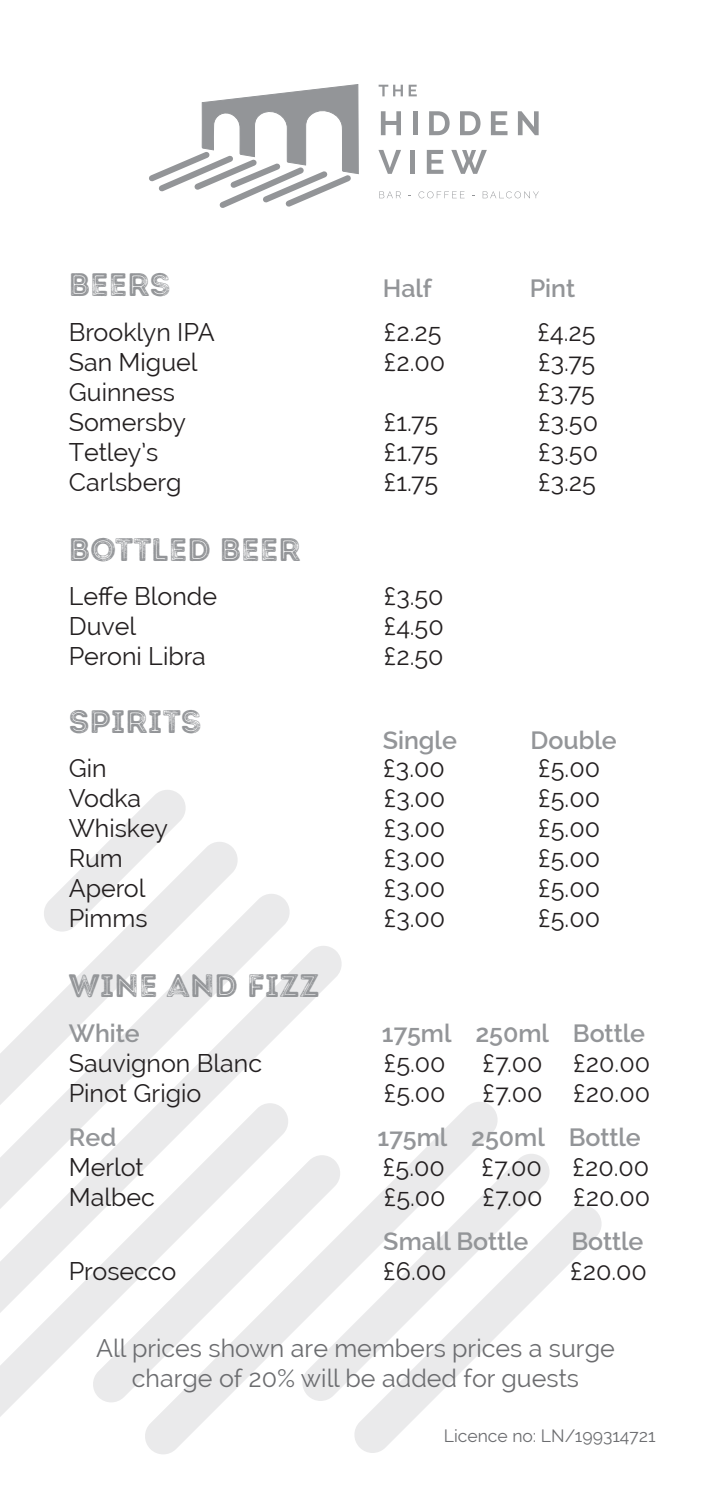
<style>
.page{position:relative;width:709px;height:1489px;background:#fff}
.page>*{position:absolute;margin:0;border:0;box-sizing:border-box;transform-origin:0 0}
.t1{font:32.5px "Intro Rust G Base 2 Line";color:#939598}
.t2{font:25px "Raleway";color:#231f20}
.t3{font:600 25px "Raleway";color:#939598}
.t4{font:25px/30px "Raleway";color:#6c6d70;text-align:center}
.t5{font:17.5px "Raleway";color:#6c6d70}
</style>
<div class="page">
<svg style="left:109px;top:790px;width:77px;height:51px"></svg>
<svg style="left:57px;top:841px;width:181px;height:52px;fill:#eaeaeb"></svg>
<svg style="left:44px;top:893px;width:246px;height:52px;fill:#f0f0f1"></svg>
<svg style="left:0;top:945px;width:342px;height:158px"></svg>
<svg style="left:0;top:1103px;width:143px;height:313px"></svg>
<svg style="left:91px;top:1155px;width:52px;height:247px;fill:#eaeaeb"></svg>
<svg style="left:143px;top:1101px;width:355px;height:353px"></svg>
<svg style="left:300px;top:1153px;width:250px;height:247px"></svg>
<svg style="left:352px;top:1205px;width:250px;height:247px"></svg>
<svg style="left:378px;top:85px;width:39px;height:11px"></svg>
<svg style="left:381px;top:111px;width:20px;height:24px"></svg>
<hr style="left:413px;top:111px;width:4px;height:24px;background:#939598">
<svg style="left:429px;top:111px;width:20px;height:24px"></svg>
<svg style="left:460px;top:111px;width:20px;height:24px"></svg>
<svg style="left:491px;top:111px;width:16px;height:24px"></svg>
<svg style="left:518px;top:111px;width:20px;height:24px"></svg>
<svg style="left:378px;top:150px;width:23px;height:24px"></svg>
<div style="left:410px;top:150px;width:5px;height:24px;background:#939598"></div>
<svg style="left:427px;top:150px;width:16px;height:24px"></svg>
<svg style="left:451px;top:150px;width:36px;height:24px"></svg>
<svg style="left:379px;top:191px;width:22px;height:7px"></svg>
<svg style="left:418px;top:191px;width:46px;height:7px"></svg>
<svg style="left:482px;top:191px;width:57px;height:7px"></svg>
<svg style="left:149px;top:84px;width:209px;height:124px"></svg>
<h1 class="t1" style="left:69px;top:264px;width:103px">BEERS</h1>
<p class="t2" style="left:69px;top:317px;width:147px">Brooklyn IPA</p>
<p class="t2" style="left:384px;top:317px;width:59px">£2.25</p>
<p class="t2" style="left:537px;top:317px;width:59px">£4.25</p>
<p class="t2" style="left:69px;top:347px;width:130px">San Miguel</p>
<p class="t2" style="left:384px;top:347px;width:63px">£2.00</p>
<p class="t2" style="left:538px;top:347px;width:59px">£3.75</p>
<p class="t2" style="left:69px;top:377px;width:108px">Guinness</p>
<p class="t2" style="left:538px;top:377px;width:59px">£3.75</p>
<p class="t2" style="left:69px;top:407px;width:119px">Somersby</p>
<p class="t2" style="left:384px;top:407px;width:56px">£1.75</p>
<p class="t2" style="left:538px;top:407px;width:61px">£3.50</p>
<p class="t2" style="left:69px;top:437px;width:91px">Tetley’s</p>
<p class="t2" style="left:384px;top:437px;width:56px">£1.75</p>
<p class="t2" style="left:538px;top:437px;width:61px">£3.50</p>
<p class="t2" style="left:69px;top:467px;width:114px">Carlsberg</p>
<p class="t2" style="left:384px;top:467px;width:56px">£1.75</p>
<p class="t2" style="left:538px;top:467px;width:59px">£3.25</p>
<p class="t3" style="left:383px;top:273px;width:51px">Half</p>
<p class="t3" style="left:529px;top:273px;width:47px">Pint</p>
<h1 class="t1" style="left:69px;top:529px;width:234px">BOTTLED BEER</h1>
<p class="t2" style="left:69px;top:582px;width:150px">Leffe Blonde</p>
<p class="t2" style="left:384px;top:582px;width:61px">£3.50</p>
<p class="t2" style="left:69px;top:612px;width:69px">Duvel</p>
<p class="t2" style="left:384px;top:612px;width:62px">£4.50</p>
<p class="t2" style="left:69px;top:642px;width:139px">Peroni Libra</p>
<p class="t2" style="left:384px;top:642px;width:61px">£2.50</p>
<h1 class="t1" style="left:69px;top:700px;width:134px">SPIRITS</h1>
<p class="t2" style="left:69px;top:753px;width:39px">Gin</p>
<p class="t2" style="left:383px;top:753px;width:63px">£3.00</p>
<p class="t2" style="left:538px;top:753px;width:63px">£5.00</p>
<p class="t2" style="left:69px;top:783px;width:74px">Vodka</p>
<p class="t2" style="left:384px;top:783px;width:63px">£3.00</p>
<p class="t2" style="left:538px;top:783px;width:63px">£5.00</p>
<p class="t2" style="left:69px;top:813px;width:101px">Whiskey</p>
<p class="t2" style="left:384px;top:813px;width:63px">£3.00</p>
<p class="t2" style="left:538px;top:813px;width:63px">£5.00</p>
<p class="t2" style="left:69px;top:843px;width:56px">Rum</p>
<p class="t2" style="left:384px;top:843px;width:63px">£3.00</p>
<p class="t2" style="left:538px;top:843px;width:63px">£5.00</p>
<p class="t2" style="left:69px;top:873px;width:78px">Aperol</p>
<p class="t2" style="left:384px;top:873px;width:63px">£3.00</p>
<p class="t2" style="left:538px;top:873px;width:63px">£5.00</p>
<p class="t2" style="left:69px;top:903px;width:80px">Pimms</p>
<p class="t2" style="left:384px;top:903px;width:63px">£3.00</p>
<p class="t2" style="left:538px;top:903px;width:63px">£5.00</p>
<p class="t3" style="left:383px;top:725px;width:76px">Single</p>
<p class="t3" style="left:530px;top:725px;width:88px">Double</p>
<h1 class="t1" style="left:69px;top:965px;width:252px">WINE AND FIZZ</h1>
<p class="t3" style="left:69px;top:1018px;width:73px">White</p>
<p class="t3" style="left:382px;top:1018px;width:265px">175ml 250ml Bottle</p>
<p class="t2" style="left:69px;top:1048px;width:195px">Sauvignon Blanc</p>
<p class="t2" style="left:384px;top:1048px;width:63px">£5.00</p>
<p class="t2" style="left:482px;top:1048px;width:169px">£7.00 £20.00</p>
<p class="t2" style="left:69px;top:1078px;width:134px">Pinot Grigio</p>
<p class="t2" style="left:384px;top:1078px;width:63px">£5.00</p>
<p class="t2" style="left:482px;top:1078px;width:169px">£7.00 £20.00</p>
<p class="t3" style="left:69px;top:1122px;width:49px">Red</p>
<p class="t3" style="left:377px;top:1122px;width:265px">175ml 250ml Bottle</p>
<p class="t2" style="left:69px;top:1152px;width:76px">Merlot</p>
<p class="t2" style="left:383px;top:1152px;width:63px">£5.00</p>
<p class="t2" style="left:481px;top:1152px;width:169px">£7.00 £20.00</p>
<p class="t2" style="left:69px;top:1182px;width:88px">Malbec</p>
<p class="t2" style="left:384px;top:1182px;width:63px">£5.00</p>
<p class="t2" style="left:482px;top:1182px;width:169px">£7.00 £20.00</p>
<p class="t3" style="left:383px;top:1226px;width:147px">Small Bottle</p>
<p class="t3" style="left:571px;top:1226px;width:74px">Bottle</p>
<p class="t2" style="left:69px;top:1256px;width:109px">Prosecco</p>
<p class="t2" style="left:383px;top:1256px;width:65px">£6.00</p>
<p class="t2" style="left:570px;top:1256px;width:78px">£20.00</p>
<p class="t4" style="left:96px;top:1332px;width:520px">All prices shown are members prices a surge charge of 20% will be added for guests</p>
<p class="t5" style="left:444px;top:1425px;width:213px">Licence no: LN/199314721</p>
</div>
